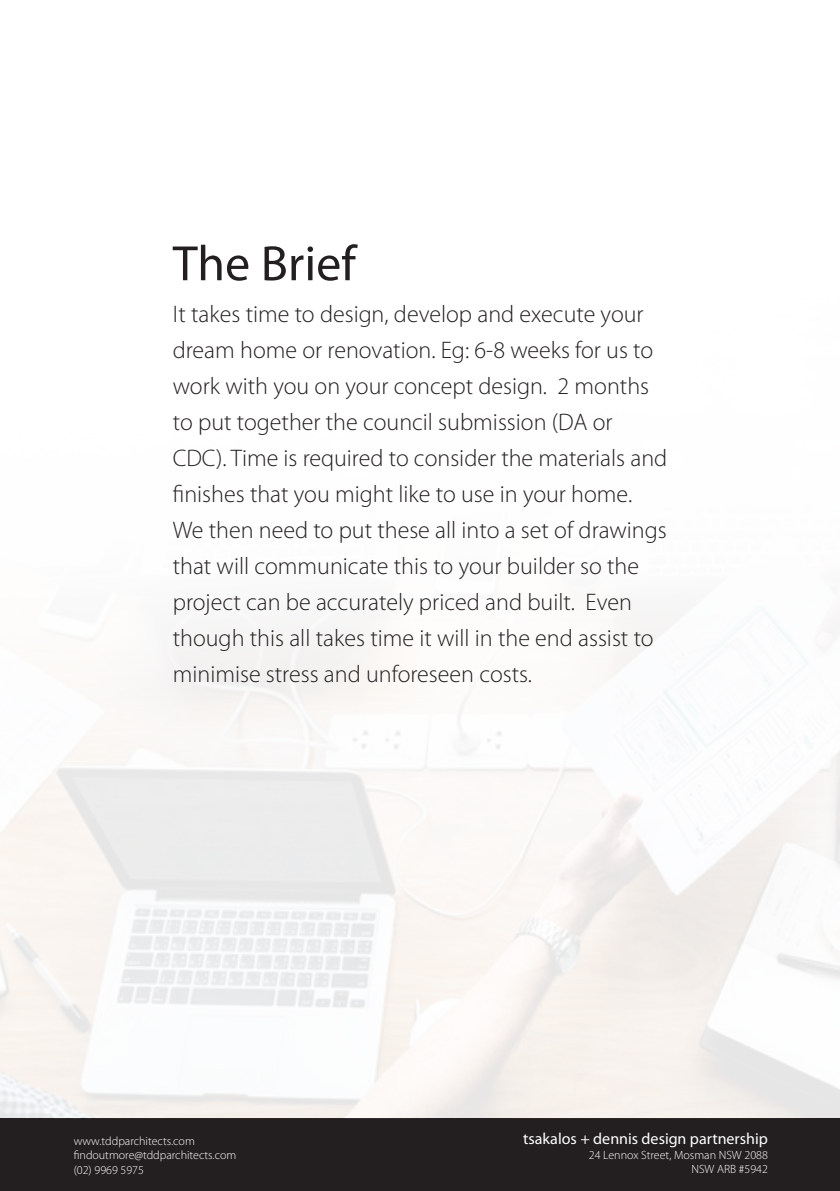
<style>
.page{position:relative;width:840px;height:1191px;background:#fff}
.page>*{position:absolute;margin:0;border:0;box-sizing:border-box;transform-origin:0 0}
.t1{font:50px "Myriad Pro";color:#231f20}
.t2{font:300 24px/36px "Myriad Pro";color:#231f20}
.t3{font:16px "Myriad Pro";color:#fff}
.t4{font:300 12px/14.4px "Myriad Pro";color:#fff;text-align:right}
</style>
<div class="page">
<div style="left:0;top:1119px;width:839px;height:72px;background:#231f20"></div>
<img style="left:0;top:1010px;width:839px;height:109px">
<p class="t1" style="left:173px;top:236px;width:184px">The Brief</p>
<p class="t2" style="left:173px;top:296px;width:495px">It takes time to design, develop and execute your dream home or renovation. Eg: 6-8 weeks for us to work with you on your concept design. 2 months to put together the council submission (DA or CDC). Time is required to consider the materials and finishes that you might like to use in your home.<br>We then need to put these all into a set of drawings that will communicate this to your builder so the project can be accurately priced and built. Even though this all takes time it will in the end assist to minimise stress and unforeseen costs.</p>
<p class="t4" style="left:74px;top:1134px;width:164px;text-align:left">www.tddparchitects.com findoutmore@tddparchitects.com (02) 9969 5975</p>
<p class="t3" style="left:523px;top:1130px;width:246px">tsakalos + dennis design partnership</p>
<p class="t4" style="left:588px;top:1147px;width:180px">24 Lennox Street, Mosman NSW 2088<br>NSW ARB #5942</p>
</div>
